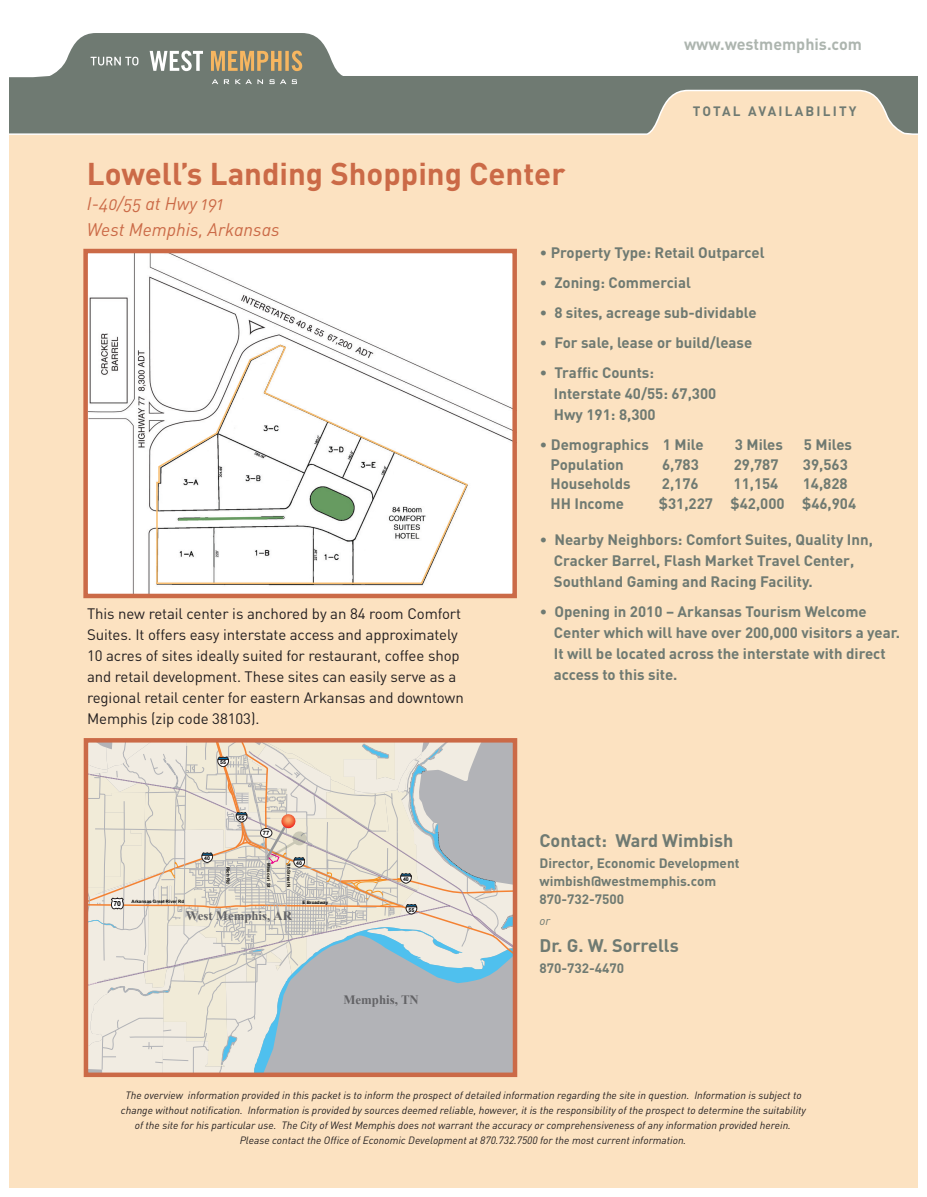
<style>
.page{position:relative;width:927px;height:1197px;background:#fff}
.page>*{position:absolute;margin:0;border:0;box-sizing:border-box;transform-origin:0 0}
.t1{font:700 31.2px "DIN";color:#cb6a47}
.t2{font:18px/25.5px "DIN Regular Italic Alt";color:#cb6a47}
.t3{font:700 18px "DIN";color:#6f7a72}
.t4{font:700 16.2px "DIN";color:#adb5af}
.t5{font:700 15px/21px "DIN";color:#6f7a72}
.t6{font:15px/21px "DIN";letter-spacing:-.005em;color:#231f20}
.t7{font:700 13.5px/18px "DIN";color:#6f7a72}
.t8{font:700 13.5px "DIN";letter-spacing:.16em;color:#6f7a72}
.t9{font:700 12.75px "Times New Roman";color:#636366}
.t10{font:italic 12px "DIN";color:#6f7a72}
.t11{font:italic 10.5px/15px "DIN";color:#231f20;text-align:center}
.t12{font:700 7.05px "Arial";color:#000}
.t13{font:700 6px "Arial";color:#000}
.t14{font:700 5.25px "Arial";color:#000}
.t15{font:700 4.5px "Arial";color:#000}
</style>
<div class="page">
<svg style="left:10px;top:33px;width:907px;height:56px"></svg>
<div style="left:10px;top:89px;width:907px;height:1098px;background:#fce2c1"></div>
<svg style="left:150px;top:51px;width:53px;height:20px"></svg>
<svg style="left:211px;top:51px;width:71px;height:20px"></svg>
<svg style="left:285px;top:51px;width:4px;height:20px"></svg>
<svg style="left:292px;top:51px;width:10px;height:20px"></svg>
<svg style="left:91px;top:57px;width:47px;height:8px"></svg>
<svg style="left:212px;top:79px;width:6px;height:5px"></svg>
<svg style="left:224px;top:79px;width:39px;height:5px"></svg>
<svg style="left:269px;top:79px;width:17px;height:5px"></svg>
<svg style="left:292px;top:79px;width:5px;height:5px"></svg>
<img style="left:88px;top:254px;width:424px;height:339px">
<div style="left:83px;top:249px;width:434px;height:349px;border:4px solid #cb6a47"></div>
<svg style="left:155px;top:344px;width:313px;height:239px"></svg>
<svg style="left:84px;top:738px;width:433px;height:337px;background:#d6d0c7"></svg>
<p class="t4" style="left:684px;top:33px;width:179px">www.westmemphis.com</p>
<h1 class="t1" style="left:87px;top:153px;width:480px">Lowell’s Landing Shopping Center</h1>
<p class="t2" style="left:87px;top:190px;width:194px">I-40/55 at Hwy 191<br>West Memphis, Arkansas</p>
<p class="t8" style="left:693px;top:103px;width:165px">TOTAL AVAILABILITY</p>
<p class="t6" style="left:87px;top:602px;width:378px">This new retail center is anchored by an 84 room Comfort Suites. It offers easy interstate access and approximately 10 acres of sites ideally suited for restaurant, coffee shop and retail development. These sites can easily serve as a regional retail center for eastern Arkansas and downtown Memphis (zip code 38103).</p>
<p class="t14" style="left:220px;top:760px;width:7px">55</p>
<p class="t12" style="left:113px;top:900px;width:9px">70</p>
<p class="t15" style="left:132px;top:899px;width:54px">Arkansas Great River Rd</p>
<p class="t14" style="left:204px;top:855px;width:7px">40</p>
<p class="t14" style="left:239px;top:815px;width:7px">55</p>
<p class="t15" style="left:231px;top:867px;width:18px;rotate:90deg">Rich Rd</p>
<p class="t13" style="left:263px;top:830px;width:8px">77</p>
<p class="t14" style="left:296px;top:860px;width:7px">40</p>
<p class="t15" style="left:271px;top:863px;width:26px;rotate:90deg">Missouri St</p>
<p class="t15" style="left:291px;top:863px;width:27px;rotate:90deg">7th Street N</p>
<p class="t15" style="left:303px;top:900px;width:27px">E Broadway</p>
<p class="t9" style="left:186px;top:908px;width:108px">West Memphis, AR</p>
<p class="t9" style="left:224px;top:910px;width:83px">West Memphis</p>
<p class="t14" style="left:403px;top:876px;width:7px">40</p>
<p class="t14" style="left:408px;top:907px;width:7px">55</p>
<p class="t9" style="left:344px;top:992px;width:77px">Memphis, TN</p>
<p class="t5" style="left:540px;top:242px;width:226px">• Property Type: Retail Outparcel</p>
<p class="t5" style="left:540px;top:272px;width:152px">• Zoning: Commercial</p>
<p class="t5" style="left:540px;top:302px;width:218px">• 8 sites, acreage sub-dividable</p>
<p class="t5" style="left:540px;top:332px;width:214px">• For sale, lease or build/lease</p>
<p class="t5" style="left:554px;top:362px;width:164px;text-indent:-14px">• Traffic Counts:<br>Interstate 40/55: 67,300<br>Hwy 191: 8,300</p>
<p class="t5" style="left:540px;top:434px;width:165px">• Demographics 1 Mile</p>
<p class="t5" style="left:735px;top:434px;width:50px">3 Miles</p>
<p class="t5" style="left:804px;top:434px;width:50px">5 Miles</p>
<p class="t5" style="left:550px;top:453px;width:75px">Population</p>
<p class="t5" style="left:662px;top:453px;width:38px">6,783</p>
<p class="t5" style="left:734px;top:453px;width:46px">29,787</p>
<p class="t5" style="left:803px;top:453px;width:46px">39,563</p>
<p class="t5" style="left:550px;top:473px;width:82px">Households</p>
<p class="t5" style="left:662px;top:473px;width:38px">2,176</p>
<p class="t5" style="left:734px;top:473px;width:46px">11,154</p>
<p class="t5" style="left:803px;top:473px;width:46px">14,828</p>
<p class="t5" style="left:550px;top:492px;width:75px">HH Income</p>
<p class="t5" style="left:659px;top:492px;width:199px">$31,227 $42,000 $46,904</p>
<p class="t5" style="left:554px;top:528px;width:320px;text-indent:-14px">• Nearby Neighbors: Comfort Suites, Quality Inn,<br>Cracker Barrel, Flash Market Travel Center,<br>Southland Gaming and Racing Facility.</p>
<p class="t5" style="left:554px;top:600px;width:348px;text-indent:-14px">• Opening in 2010 – Arkansas Tourism Welcome Center which will have over 200,000 visitors a year.<br>It will be located across the interstate with direct access to this site.</p>
<p class="t3" style="left:540px;top:829px;width:195px">Contact: Ward Wimbish</p>
<p class="t7" style="left:540px;top:854px;width:202px">Director, Economic Development wimbish@westmemphis.com<br>870-732-7500</p>
<p class="t10" style="left:540px;top:913px;width:12px">or</p>
<p class="t3" style="left:540px;top:934px;width:141px">Dr. G. W. Sorrells</p>
<p class="t7" style="left:540px;top:959px;width:86px">870-732-4470</p>
<p class="t11" style="left:121px;top:1088px;width:687px">The overview information provided in this packet is to inform the prospect of detailed information regarding the site in question. Information is subject to change without notification. Information is provided by sources deemed reliable, however, it is the responsibility of the prospect to determine the suitability of the site for his particular use. The City of West Memphis does not warrant the accuracy or comprehensiveness of any information provided herein.<br>Please contact the Office of Economic Development at 870.732.7500 for the most current information.</p>
</div>
